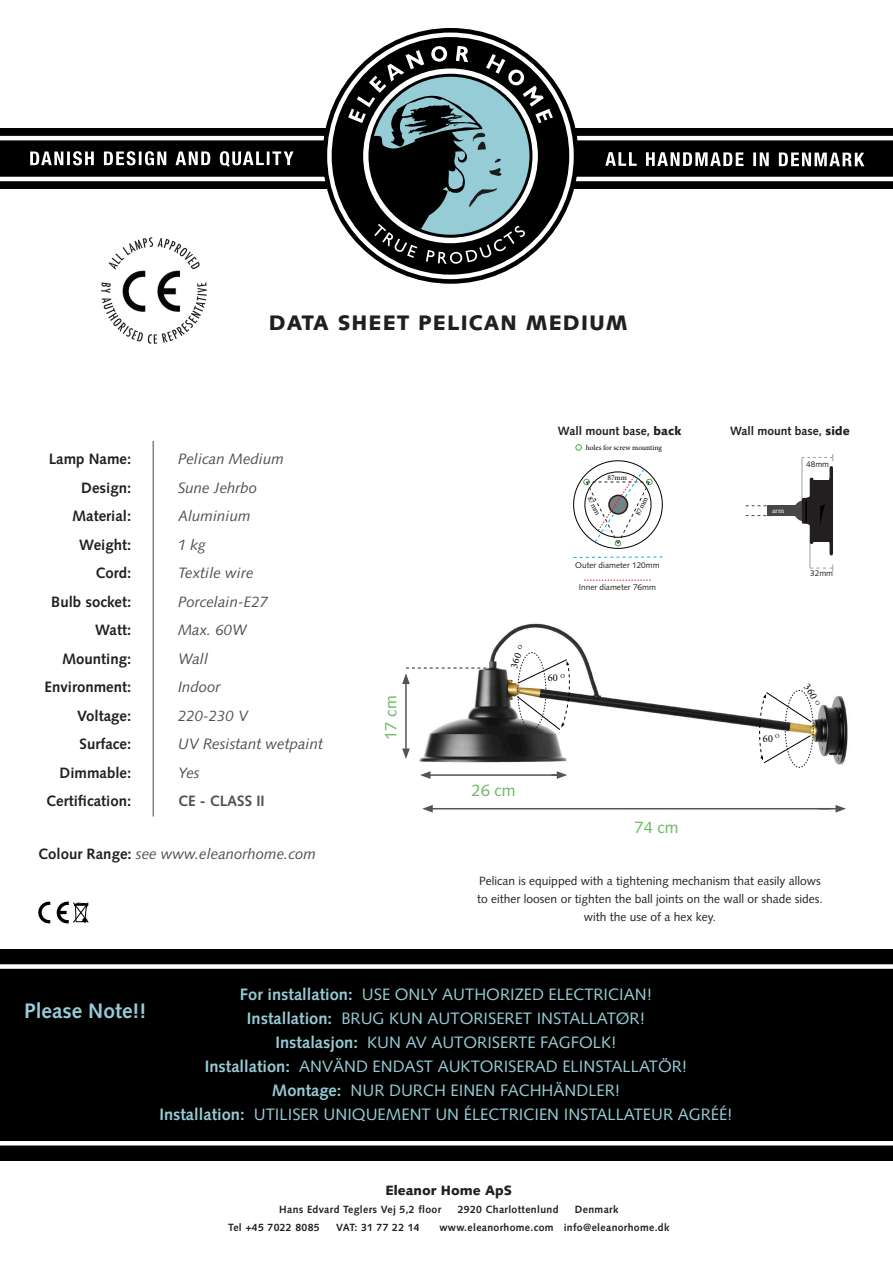
<style>
.page{position:relative;width:893px;height:1263px;background:#fff}
.page>*{position:absolute;margin:0;border:0;box-sizing:border-box;transform-origin:0 0}
.t1{font:900 21px "Syntax";letter-spacing:.05em;color:#231f20}
.t2{font:700 21px "Syntax";color:#96ccd6}
.t3{font:16.5px "Syntax";color:#96ccd6}
.t4{font:16.5px "Syntax";color:#6ab962}
.t5{font:italic 15px "Syntax";color:#4e4f50}
.t6{font:700 15px "Syntax";color:#231f20}
.t7{font:700 15px "Syntax";color:#4e4f50}
.t8{font:900 13.5px "Syntax";color:#231f20}
.t9{font:12px "Syntax";color:#231f20}
.t10{font:700 12px "Syntax";color:#231f20}
.t11{font:700 10.5px "Syntax";letter-spacing:.03em;color:#231f20}
.t12{font:8.25px "Syntax";color:#231f20}
.t13{font:7.5px "Minion Pro";color:#000}
.t14{font:7.5px "Minion Pro";color:#fff}
.t15{font:6.15px "Minion Pro";color:#000}
.s1{font-weight:900}
.s2{font-weight:700;font-style:normal;color:#231f20}
.s3{font-weight:700}
</style>
<div class="page">
<img style="left:412px;top:623px;width:436px;height:142px">
<div style="left:560px;top:128px;width:333px;height:61px;background:#000"></div>
<div style="left:0;top:128px;width:330px;height:61px;background:#000"></div>
<div style="left:323px;top:28px;width:255px;height:256px;border:40px solid #000;border-radius:50%"></div>
<svg style="left:566px;top:136px;width:327px;height:45px"></svg>
<svg style="left:0;top:136px;width:335px;height:45px"></svg>
<svg style="left:348px;top:46px;width:205px;height:218px"></svg>
<svg style="left:38px;top:902px;width:12px;height:21px"></svg>
<svg style="left:57px;top:902px;width:31px;height:22px"></svg>
<hr style="left:428px;top:774px;width:136px;height:2px;background:#535355">
<svg style="left:420px;top:771px;width:11px;height:8px"></svg>
<svg style="left:552px;top:771px;width:15px;height:8px"></svg>
<hr style="left:430px;top:808px;width:400px;height:1px;background:#535355">
<svg style="left:422px;top:805px;width:11px;height:7px"></svg>
<svg style="left:819px;top:805px;width:27px;height:7px"></svg>
<hr style="left:153px;top:441px;width:1px;height:375px;background:#808285">
<hr style="left:405px;top:675px;width:2px;height:76px;background:#535355">
<svg style="left:402px;top:748px;width:8px;height:11px"></svg>
<svg style="left:402px;top:668px;width:84px;height:16px"></svg>
<img style="left:124px;top:270px;width:56px;height:12px">
<svg style="left:101px;top:282px;width:106px;height:62px"></svg>
<svg style="left:109px;top:237px;width:91px;height:33px"></svg>
<div style="left:0;top:949px;width:893px;height:210px;background:#000"></div>
<div style="left:0;top:964px;width:893px;height:5px;background:#fff"></div>
<hr style="left:0;top:1141px;width:893px;height:4px;background:#fff">
<div style="left:583px;top:479px;width:7px;height:6px;border:1px solid #40ae49;border-radius:50%"></div>
<div style="left:575px;top:444px;width:7px;height:6px;border:1px solid #40ae49;border-radius:50%"></div>
<hr style="left:802px;top:458px;width:1px;height:42px;background:#9d9fa2">
<div style="left:794px;top:500px;width:21px;height:21px;background:#464748;border-radius:50%"></div>
<div style="left:767px;top:506px;width:33px;height:10px;background:#464748"></div>
<svg style="left:746px;top:515px;width:21px;height:1px"></svg>
<svg style="left:746px;top:505px;width:26px;height:1px"></svg>
<hr style="left:829px;top:468px;width:4px;height:86px;background:#231f20">
<div style="left:810px;top:480px;width:21px;height:61px;background:#231f20"></div>
<hr style="left:810px;top:479px;width:3px;height:63px;background:#231f20">
<svg style="left:803px;top:495px;width:7px;height:32px"></svg>
<div style="left:807px;top:498px;width:5px;height:26px;background:#231f20"></div>
<hr style="left:802px;top:499px;width:3px;height:23px;background:#231f20">
<svg style="left:820px;top:504px;width:5px;height:19px"></svg>
<svg style="left:802px;top:454px;width:31px;height:7px"></svg>
<svg style="left:810px;top:541px;width:23px;height:31px"></svg>
<svg style="left:584px;top:580px;width:67px;height:1px"></svg>
<svg style="left:584px;top:468px;width:68px;height:78px"></svg>
<svg style="left:573px;top:557px;width:89px;height:1px"></svg>
<svg style="left:759px;top:683px;width:61px;height:85px"></svg>
<svg style="left:511px;top:644px;width:59px;height:86px"></svg>
<p class="t6" style="left:49px;top:450px;width:84px">Lamp Name:</p>
<p class="t6" style="left:81px;top:479px;width:51px">Design:</p>
<p class="t6" style="left:72px;top:507px;width:61px">Material:</p>
<p class="t6" style="left:79px;top:536px;width:53px">Weight:</p>
<p class="t6" style="left:95px;top:564px;width:37px">Cord:</p>
<p class="t6" style="left:51px;top:593px;width:81px">Bulb socket:</p>
<p class="t6" style="left:95px;top:621px;width:38px">Watt:</p>
<p class="t6" style="left:62px;top:650px;width:71px">Mounting:</p>
<p class="t6" style="left:45px;top:678px;width:88px">Environment:</p>
<p class="t6" style="left:77px;top:707px;width:56px">Voltage:</p>
<p class="t6" style="left:80px;top:735px;width:53px">Surface:</p>
<p class="t6" style="left:60px;top:764px;width:73px">Dimmable:</p>
<p class="t6" style="left:46px;top:792px;width:87px">Certification:</p>
<p class="t1" style="left:269px;top:310px;width:360px">DATA SHEET PELICAN MEDIUM</p>
<p class="t5" style="left:178px;top:450px;width:107px">Pelican Medium</p>
<p class="t5" style="left:178px;top:479px;width:81px">Sune Jehrbo</p>
<p class="t5" style="left:178px;top:507px;width:74px">Aluminium</p>
<p class="t5" style="left:178px;top:536px;width:29px">1 kg</p>
<p class="t5" style="left:178px;top:564px;width:77px">Textile wire</p>
<p class="t5" style="left:178px;top:593px;width:92px">Porcelain-E27</p>
<p class="t5" style="left:178px;top:621px;width:71px">Max. 60W</p>
<p class="t5" style="left:178px;top:650px;width:32px">Wall</p>
<p class="t5" style="left:178px;top:678px;width:44px">Indoor</p>
<p class="t5" style="left:178px;top:707px;width:72px">220-230 V</p>
<p class="t5" style="left:178px;top:735px;width:147px">UV Resistant wetpaint</p>
<p class="t5" style="left:178px;top:764px;width:23px">Yes</p>
<p class="t7" style="left:178px;top:792px;width:88px">CE - CLASS II</p>
<p class="t4" style="left:381px;top:740px;width:46px;rotate:-90deg">17 cm</p>
<p class="t4" style="left:472px;top:780px;width:46px">26 cm</p>
<p class="t10" style="left:558px;top:423px;width:125px">Wall mount base, <span class="s1">back</span></p>
<p class="t10" style="left:730px;top:423px;width:121px">Wall mount base, <span class="s1">side</span></p>
<p class="t13" style="left:607px;top:473px;width:21px">87mm</p>
<p class="t13" style="left:633px;top:512px;width:21px;rotate:-63deg">87mm</p>
<p class="t13" style="left:586px;top:442px;width:78px">holes for screw mounting</p>
<p class="t12" style="left:806px;top:459px;width:24px">48mm</p>
<p class="t13" style="left:594px;top:495px;width:21px;rotate:63deg">87mm</p>
<p class="t14" style="left:772px;top:505px;width:14px">arm</p>
<p class="t12" style="left:575px;top:560px;width:86px">Outer diameter 120mm</p>
<p class="t12" style="left:579px;top:582px;width:79px">Inner diameter 76mm</p>
<p class="t15" style="left:560px;top:672px;width:6px">O</p>
<p class="t4" style="left:634px;top:818px;width:46px">74 cm</p>
<p class="t12" style="left:810px;top:569px;width:24px">32mm</p>
<p class="t5" style="left:38px;top:845px;width:279px"><span class="s2">Colour Range:</span> see www.eleanorhome.com</p>
<p class="t9" style="left:479px;top:874px;width:343px">Pelican is equipped with a tightening mechanism that easily allows</p>
<p class="t9" style="left:477px;top:892px;width:347px">to either loosen or tighten the ball joints on the wall or shade sides.</p>
<p class="t9" style="left:584px;top:910px;width:134px">with the use of a hex key.</p>
<p class="t2" style="left:24px;top:999px;width:124px">Please Note!!</p>
<p class="t2" style="left:134px;top:1000px;width:21px">. !</p>
<p class="t3" style="left:240px;top:984px;width:414px"><span class="s3">For installation:</span> USE ONLY AUTHORIZED ELECTRICIAN!</p>
<p class="t3" style="left:247px;top:1008px;width:400px"><span class="s3">Installation:</span> BRUG KUN AUTORISERET INSTALLATØR!</p>
<p class="t3" style="left:276px;top:1032px;width:343px"><span class="s3">Instalasjon:</span> KUN AV AUTORISERTE FAGFOLK!</p>
<p class="t3" style="left:205px;top:1056px;width:484px"><span class="s3">Installation:</span> ANVÄND ENDAST AUKTORISERAD ELINSTALLATÖR!</p>
<p class="t3" style="left:272px;top:1080px;width:350px"><span class="s3">Montage:</span> NUR DURCH EINEN FACHHÄNDLER!</p>
<p class="t3" style="left:159px;top:1104px;width:575px"><span class="s3">Installation:</span> UTILISER UNIQUEMENT UN ÉLECTRICIEN INSTALLATEUR AGRÉÉ!</p>
<p class="t3" style="left:252px;top:1010px;width:391px"><span class="s3">Insta lation:</span> BRUG KUN AUTORISERET INSTALATØR!</p>
<p class="t8" style="left:385px;top:1182px;width:128px">Eleanor Home ApS</p>
<p class="t11" style="left:279px;top:1203px;width:163px">Hans Edvard Teglers Vej 5,2 floor</p>
<p class="t11" style="left:458px;top:1203px;width:102px">2920 Charlottenlund</p>
<p class="t11" style="left:575px;top:1203px;width:45px">Denmark</p>
<p class="t11" style="left:228px;top:1221px;width:93px">Tel +45 7022 8085</p>
<p class="t11" style="left:336px;top:1221px;width:85px">VAT: 31 77 22 14</p>
<p class="t11" style="left:439px;top:1221px;width:231px">www.eleanorhome.com info@eleanorhome.dk</p>
</div>
